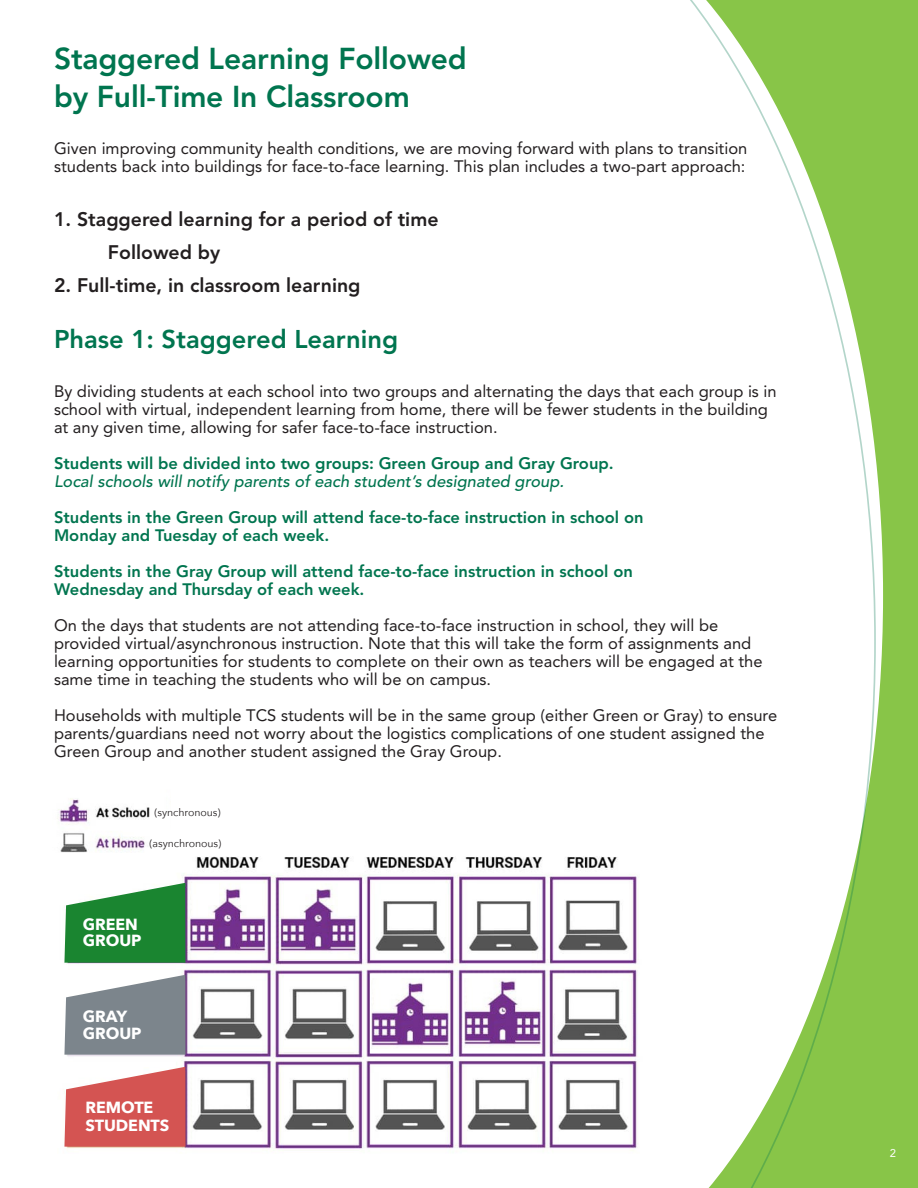
<style>
.page{position:relative;width:918px;height:1188px;background:#fff}
.page>*{position:absolute;margin:0;border:0;box-sizing:border-box;transform-origin:0 0}
.Regualar_Headlines{font:800 30px/37.5px "Avenir LT Std";letter-spacing:-.005em;color:#00754f}
.Regular_Copy{font:800 25.5px "Avenir LT Std";color:#00754f}
.Regualar_Headlines-2{font:800 19.5px "Avenir LT Std";color:#231f20}
.Regular_Copy-2{font:16.5px/18px "Avenir LT Std";color:#231f20}
.Regular_Copy-3{font:800 16.5px "Avenir LT Std";color:#00754f}
.Regualar_Headlines-3{font:16.5px/18px "Avenir LT Std";color:#231f20}
.Regular_Copy-4{font:italic 500 16.5px "Avenir LT Std";color:#00754f}
.Secondary_Headers{font:700 16.05px/16px "Avenir Next";letter-spacing:-.005em;color:#fff}
.Secondary_Headers-2{font:11.25px "Avenir LT Std";color:#fff}
.Secondary_Headers-3{font:10.5px "Avenir Next";letter-spacing:-.005em;color:#231f20}
</style>
<div class="page">
<img style="left:66px;top:856px;width:573px;height:295px">
<div style="left:463px;top:974px;width:78px;height:79px;background:#fff"></div>
<div style="left:371px;top:974px;width:77px;height:79px;background:#fff"></div>
<img style="left:448px;top:979px;width:1px;height:68px">
<img style="left:464px;top:980px;width:77px;height:65px">
<img style="left:372px;top:982px;width:76px;height:64px">
<img style="left:555px;top:979px;width:76px;height:72px">
<div style="left:26px;top:793px;width:134px;height:80px;background:#fff"></div>
<img style="left:57px;top:798px;width:114px;height:61px">
<svg style="left:64px;top:883px;width:121px;height:80px;background:#3c964f"></svg>
<svg style="left:64px;top:975px;width:121px;height:80px;background:#8f979d"></svg>
<svg style="left:64px;top:1067px;width:121px;height:80px;background:#da6d6b"></svg>
<svg style="left:690px;top:0;width:228px;height:1188px"></svg>
<p class="Regualar_Headlines" style="left:54px;top:40px;width:414px">Staggered Learning Followed by Full-Time In Classroom</p>
<p class="Regualar_Headlines-3" style="left:54px;top:140px;width:695px">Given improving community health conditions, we are moving forward with plans to transition students back into buildings for face-to-face learning. This plan includes a two-part approach:</p>
<p class="Regualar_Headlines-2" style="left:54px;top:207px;width:386px">1. Staggered learning for a period of time</p>
<p class="Regualar_Headlines-2" style="left:108px;top:240px;width:114px">Followed by</p>
<p class="Regualar_Headlines-2" style="left:54px;top:273px;width:308px">2. Full-time, in classroom learning</p>
<p class="Regular_Copy" style="left:54px;top:324px;width:346px">Phase 1: Staggered Learning</p>
<p class="Regular_Copy-2" style="left:54px;top:383px;width:724px">By dividing students at each school into two groups and alternating the days that each group is in school with virtual, independent learning from home, there will be fewer students in the building at any given time, allowing for safer face-to-face instruction.</p>
<p class="Regular_Copy-3" style="left:54px;top:454px;width:561px">Students will be divided into two groups: Green Group and Gray Group.</p>
<p class="Regular_Copy-4" style="left:54px;top:472px;width:512px">Local schools will notify parents of each student’s designated group.</p>
<p class="Regular_Copy-3" style="left:54px;top:508px;width:591px">Students in the Green Group will attend face-to-face instruction in school on</p>
<p class="Regular_Copy-3" style="left:54px;top:526px;width:277px">Monday and Tuesday of each week.</p>
<p class="Regular_Copy-3" style="left:54px;top:562px;width:581px">Students in the Gray Group will attend face-to-face instruction in school on</p>
<p class="Regular_Copy-3" style="left:54px;top:580px;width:312px">Wednesday and Thursday of each week.</p>
<p class="Regular_Copy-2" style="left:54px;top:617px;width:710px">On the days that students are not attending face-to-face instruction in school, they will be provided virtual/asynchronous instruction. Note that this will take the form of assignments and learning opportunities for students to complete on their own as teachers will be engaged at the same time in teaching the students who will be on campus.</p>
<p class="Regular_Copy-2" style="left:54px;top:707px;width:725px">Households with multiple TCS students will be in the same group (either Green or Gray) to ensure parents/guardians need not worry about the logistics complications of one student assigned the<br>Green Group and another student assigned the Gray Group.</p>
<p class="Secondary_Headers-3" style="left:154px;top:804px;width:68px">(synchronous)</p>
<p class="Secondary_Headers-3" style="left:150px;top:834px;width:73px">(asynchronous)</p>
<p class="Secondary_Headers" style="left:83px;top:916px;width:60px">GREEN<br>GROUP</p>
<p class="Secondary_Headers" style="left:83px;top:1009px;width:60px">GRAY<br>GROUP</p>
<p class="Secondary_Headers" style="left:86px;top:1099px;width:85px;line-height:17.5px">REMOTE<br>STUDENTS</p>
<p class="Secondary_Headers-2" style="left:890px;top:1146px;width:8px">2</p>
</div>
